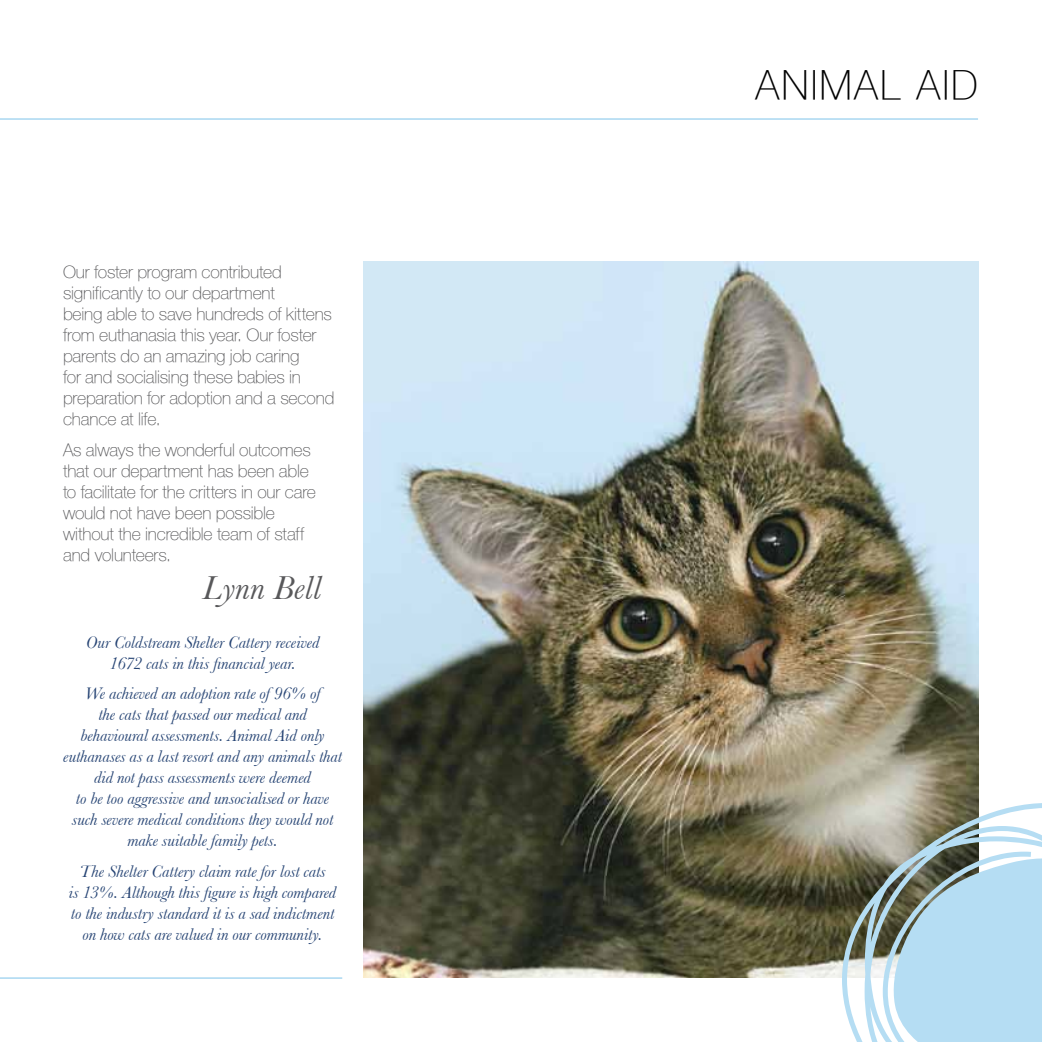
<style>
.page{position:relative;width:1042px;height:1042px;background:#fff}
.page>*{position:absolute;margin:0;border:0;box-sizing:border-box;transform-origin:0 0}
.t1{font:100 40.25px "PUP Helvetica 35";letter-spacing:.05em;color:#000}
.t2{font:italic 34.65px "Baskerville";color:#58585a}
.t3{font:italic 17.5px/21px "Baskerville";color:#264474;text-align:center}
.t4{font:100 17.5px/21px "PUP Helvetica 35";letter-spacing:-.01em;color:#58585a}
</style>
<div class="page">
<hr style="left:0;top:118px;width:978px;height:2px;background:#b5ddf3">
<img style="left:363px;top:261px;width:615px;height:716px">
<svg style="left:842px;top:803px;width:200px;height:239px;fill:#b5ddf3"></svg>
<hr style="left:0;top:977px;width:342px;height:2px;background:#b5ddf3">
<p class="t4" style="left:63px;top:261px;width:273px">Our foster program contributed significantly to our department<br>being able to save hundreds of kittens from euthanasia this year. Our foster parents do an amazing job caring<br>for and socialising these babies in preparation for adoption and a second chance at life.</p>
<p class="t4" style="left:63px;top:439px;width:254px">As always the wonderful outcomes that our department has been able to facilitate for the critters in our care would not have been possible without the incredible team of staff and volunteers.</p>
<h2 class="t2" style="left:203px;top:567px;width:120px">Lynn Bell</h2>
<p class="t3" style="left:86px;top:631px;width:235px">Our Coldstream Shelter Cattery received<br>1672 cats in this financial year.</p>
<p class="t3" style="left:63px;top:683px;width:280px">We achieved an adoption rate of 96% of<br>the cats that passed our medical and behavioural assessments. Animal Aid only euthanases as a last resort and any animals that did not pass assessments were deemed<br>to be too aggressive and unsocialised or have such severe medical conditions they would not make suitable family pets.</p>
<p class="t3" style="left:69px;top:861px;width:269px">The Shelter Cattery claim rate for lost cats<br>is 13%. Although this figure is high compared to the industry standard it is a sad indictment on how cats are valued in our community.</p>
<h1 class="t1" style="left:755px;top:62px;width:224px">ANIMAL AID</h1>
</div>
